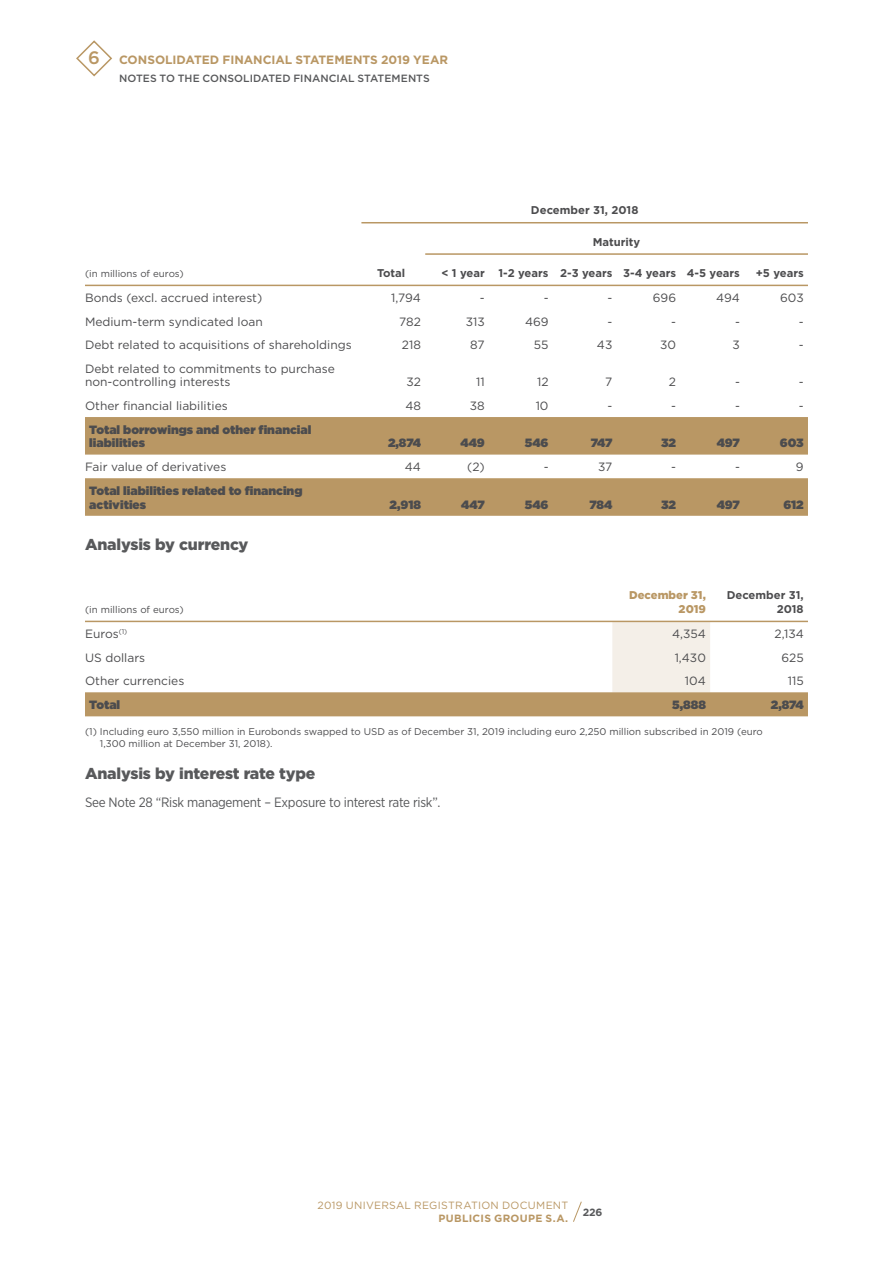
<style>
.page{position:relative;width:893px;height:1263px;background:#fff}
.page>*{position:absolute;margin:0;border:0;box-sizing:border-box;transform-origin:0 0}
.t1{font:900 15.75px "Gotham";letter-spacing:-.01em;color:#58595b}
.t2{font:13.5px "Gotham Narrow";letter-spacing:-.02em;color:#58595b}
.t3{font:12px/13.5px "Gotham";color:#4c4c4e}
.t4{font:900 12px/13.5px "Gotham";color:#4c4c4e}
.t5{font:700 12px "Gotham";color:#b99764}
.t6{font:700 11.25px/14.2px "Gotham";color:#4c4c4e;text-align:right}
.t7{font:900 11.25px/14.2px "Gotham";color:#b99764;text-align:right}
.t8{font:500 10.5px "Gotham";color:#58595b}
.t9{font:10.5px "Gotham";letter-spacing:.025em;color:#b99764}
.t10{font:700 10.5px "Gotham";letter-spacing:.025em;color:#b99764}
.t11{font:700 10.5px "Gotham";color:#58595b}
.t12{font:9.75px/12px "Gotham";color:#4c4c4e}
.s1{font-weight:500;font-size:18px}
</style>
<div class="page">
<svg style="left:76px;top:40px;width:36px;height:37px"></svg>
<svg style="left:85px;top:417px;width:723px;height:99px;fill:#b99764"></svg>
<hr style="left:361px;top:222px;width:447px;height:1px;background:#b99764">
<hr style="left:425px;top:253px;width:383px;height:2px;background:#b99764">
<hr style="left:85px;top:285px;width:723px;height:1px;background:#b99764">
<svg style="left:85px;top:622px;width:723px;height:94px"></svg>
<hr style="left:85px;top:621px;width:723px;height:1px;background:#b99764">
<svg style="left:573px;top:1201px;width:9px;height:21px"></svg>
<p class="t5" style="left:88px;top:54px;width:361px"><span class="s1">6</span> CONSOLIDATED FINANCIAL STATEMENTS 2019 YEAR</p>
<p class="t8" style="left:119px;top:74px;width:312px">NOTES TO THE CONSOLIDATED FINANCIAL STATEMENTS</p>
<p class="t6" style="left:531px;top:204px;width:109px">December 31, 2018</p>
<p class="t12" style="left:85px;top:268px;width:100px">(in millions of euros)</p>
<p class="t6" style="left:377px;top:267px;width:30px">Total</p>
<p class="t6" style="left:593px;top:235px;width:49px">Maturity</p>
<p class="t6" style="left:441px;top:267px;width:300px">&lt; 1 year 1-2 years 2-3 years 3-4 years 4-5 years</p>
<p class="t6" style="left:756px;top:267px;width:49px">+5 years</p>
<p class="t3" style="left:85px;top:292px;width:179px">Bonds (excl. accrued interest)</p>
<p class="t3" style="left:391px;top:292px;width:31px">1,794</p>
<p class="t3" style="left:480px;top:292px;width:6px">-</p>
<p class="t3" style="left:544px;top:292px;width:6px">-</p>
<p class="t3" style="left:607px;top:292px;width:6px">-</p>
<p class="t3" style="left:653px;top:292px;width:25px">696</p>
<p class="t3" style="left:716px;top:292px;width:25px">494</p>
<p class="t3" style="left:780px;top:292px;width:25px">603</p>
<p class="t3" style="left:85px;top:316px;width:179px">Medium-term syndicated loan</p>
<p class="t3" style="left:399px;top:316px;width:23px">782</p>
<p class="t3" style="left:466px;top:316px;width:21px">313</p>
<p class="t3" style="left:525px;top:316px;width:25px">469</p>
<p class="t3" style="left:607px;top:316px;width:6px">-</p>
<p class="t3" style="left:671px;top:316px;width:6px">-</p>
<p class="t3" style="left:735px;top:316px;width:6px">-</p>
<p class="t3" style="left:799px;top:316px;width:6px">-</p>
<p class="t3" style="left:85px;top:339px;width:268px">Debt related to acquisitions of shareholdings</p>
<p class="t3" style="left:402px;top:339px;width:21px">218</p>
<p class="t3" style="left:470px;top:339px;width:16px">87</p>
<p class="t3" style="left:534px;top:339px;width:16px">55</p>
<p class="t3" style="left:597px;top:339px;width:17px">43</p>
<p class="t3" style="left:660px;top:339px;width:17px">30</p>
<p class="t3" style="left:732px;top:339px;width:9px">3</p>
<p class="t3" style="left:799px;top:339px;width:6px">-</p>
<p class="t3" style="left:85px;top:363px;width:251px">Debt related to commitments to purchase non-controlling interests</p>
<p class="t3" style="left:406px;top:376px;width:16px">32</p>
<p class="t3" style="left:476px;top:376px;width:10px">11</p>
<p class="t3" style="left:537px;top:376px;width:13px">12</p>
<p class="t3" style="left:605px;top:376px;width:9px">7</p>
<p class="t3" style="left:669px;top:376px;width:9px">2</p>
<p class="t3" style="left:735px;top:376px;width:6px">-</p>
<p class="t3" style="left:799px;top:376px;width:6px">-</p>
<p class="t3" style="left:85px;top:400px;width:144px">Other financial liabilities</p>
<p class="t3" style="left:405px;top:400px;width:17px">48</p>
<p class="t3" style="left:470px;top:400px;width:16px">38</p>
<p class="t3" style="left:536px;top:400px;width:14px">10</p>
<p class="t3" style="left:607px;top:400px;width:6px">-</p>
<p class="t3" style="left:671px;top:400px;width:6px">-</p>
<p class="t3" style="left:735px;top:400px;width:6px">-</p>
<p class="t3" style="left:799px;top:400px;width:6px">-</p>
<p class="t4" style="left:89px;top:424px;width:224px">Total borrowings and other financial liabilities</p>
<p class="t4" style="left:388px;top:437px;width:34px">2,874</p>
<p class="t4" style="left:460px;top:437px;width:26px">449</p>
<p class="t4" style="left:525px;top:437px;width:25px">546</p>
<p class="t4" style="left:591px;top:437px;width:23px">747</p>
<p class="t4" style="left:661px;top:437px;width:16px">32</p>
<p class="t4" style="left:717px;top:437px;width:25px">497</p>
<p class="t4" style="left:780px;top:437px;width:25px">603</p>
<p class="t3" style="left:85px;top:461px;width:143px">Fair value of derivatives</p>
<p class="t3" style="left:405px;top:461px;width:18px">44</p>
<p class="t3" style="left:467px;top:461px;width:19px">(2)</p>
<p class="t3" style="left:544px;top:461px;width:6px">-</p>
<p class="t3" style="left:598px;top:461px;width:16px">37</p>
<p class="t3" style="left:671px;top:461px;width:6px">-</p>
<p class="t3" style="left:735px;top:461px;width:6px">-</p>
<p class="t3" style="left:796px;top:461px;width:9px">9</p>
<p class="t4" style="left:89px;top:485px;width:215px">Total liabilities related to financing activities</p>
<p class="t4" style="left:390px;top:499px;width:33px">2,918</p>
<p class="t4" style="left:461px;top:499px;width:25px">447</p>
<p class="t4" style="left:525px;top:499px;width:25px">546</p>
<p class="t4" style="left:589px;top:499px;width:25px">784</p>
<p class="t4" style="left:661px;top:499px;width:16px">32</p>
<p class="t4" style="left:717px;top:499px;width:25px">497</p>
<p class="t4" style="left:783px;top:499px;width:22px">612</p>
<h1 class="t1" style="left:85px;top:537px;width:165px">Analysis by currency</h1>
<p class="t12" style="left:85px;top:604px;width:100px">(in millions of euros)</p>
<p class="t7" style="left:629px;top:589px;width:78px">December 31,<br>2019</p>
<p class="t6" style="left:727px;top:588px;width:79px">December 31,<br>2018</p>
<p class="t3" style="left:85px;top:628px;width:44px">Euros<sup>(1)</sup></p>
<p class="t3" style="left:672px;top:628px;width:35px">4,354</p>
<p class="t3" style="left:774px;top:628px;width:31px">2,134</p>
<p class="t3" style="left:85px;top:652px;width:62px">US dollars</p>
<p class="t3" style="left:675px;top:652px;width:33px">1,430</p>
<p class="t3" style="left:781px;top:652px;width:24px">625</p>
<p class="t3" style="left:85px;top:675px;width:101px">Other currencies</p>
<p class="t3" style="left:685px;top:675px;width:22px">104</p>
<p class="t3" style="left:788px;top:675px;width:17px">115</p>
<p class="t4" style="left:89px;top:699px;width:32px">Total</p>
<p class="t4" style="left:672px;top:699px;width:35px">5,888</p>
<p class="t4" style="left:771px;top:699px;width:34px">2,874</p>
<p class="t12" style="left:100px;top:726px;width:664px;text-indent:-15px">(1) Including euro 3,550 million in Eurobonds swapped to USD as of December 31, 2019 including euro 2,250 million subscribed in 2019 (euro<br>1,300 million at December 31, 2018).</p>
<h1 class="t1" style="left:85px;top:767px;width:232px">Analysis by interest rate type</h1>
<p class="t2" style="left:85px;top:796px;width:357px">See Note 28 “Risk management – Exposure to interest rate risk”.</p>
<p class="t9" style="left:318px;top:1200px;width:252px">2019 UNIVERSAL REGISTRATION DOCUMENT</p>
<p class="t10" style="left:438px;top:1214px;width:131px">PUBLICIS GROUPE S.A.</p>
<p class="t11" style="left:583px;top:1208px;width:21px">226</p>
</div>
